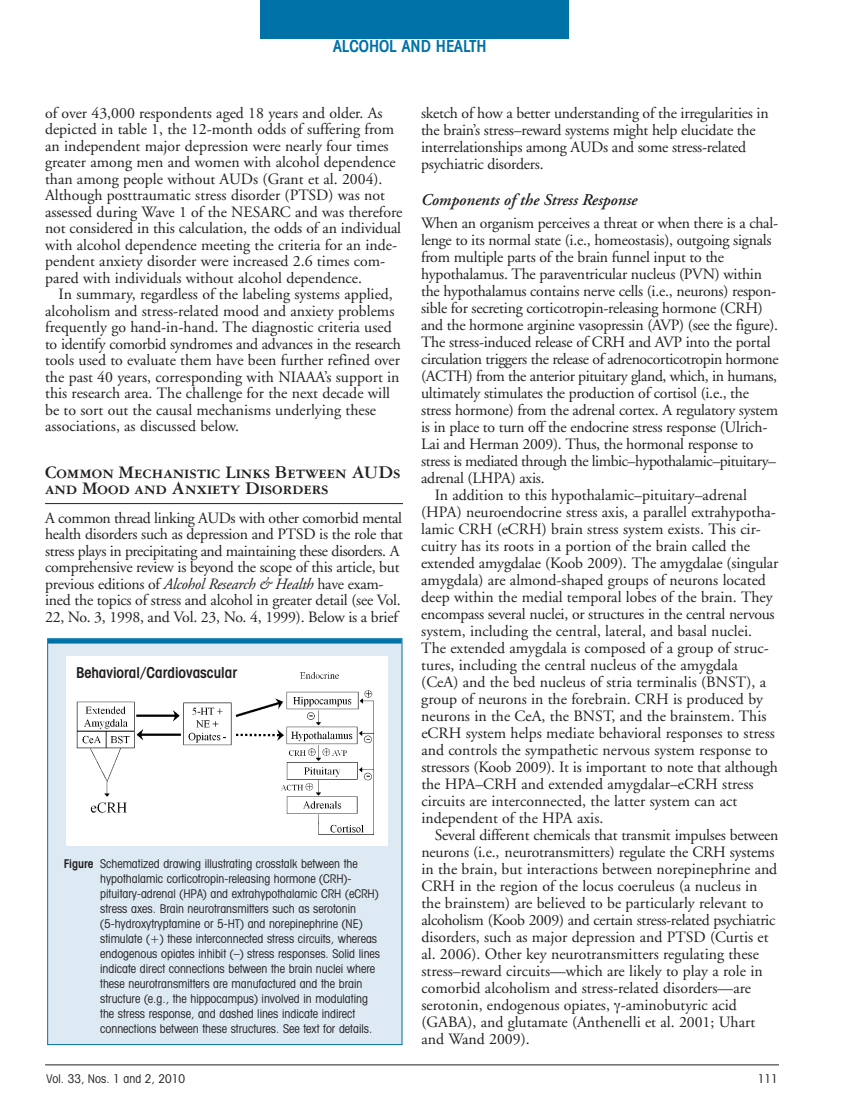
<style>
.page{position:relative;width:851px;height:1107px;background:#fff}
.page>*{position:absolute;margin:0;border:0;box-sizing:border-box;transform-origin:0 0}
.t1{font:18.75px/16.5px "Garamond Three Bold SC";color:#231f20}
.t2{font:italic 600 16.5px "Adobe Garamond";color:#231f20}
.t3{font:600 condensed 16.5px "Avant Garde IT Cby BT";color:#0072a7}
.t4{font:15.75px/17px "Adobe Garamond";color:#231f20}
.t5{font:600 condensed 15px "Avant Garde IT Cby BT";color:#231f20}
.t6{font:condensed 12px/15px "Avant Garde IT Cby BT";color:#231f20}
.s1{font-style:italic}
.s2{font-weight:600}
</style>
<div class="page">
<hr style="left:45px;top:503px;width:358px;height:1px;background:#231f20">
<hr style="left:45px;top:1065px;width:734px;height:1px;background:#231f20">
<div style="left:260px;top:0;width:309px;height:38px;background:#0072a7"></div>
<div style="left:48px;top:639px;width:353px;height:405px;background:#dde9f3"></div>
<div style="left:48px;top:639px;width:353px;height:5px;background:#0072a7"></div>
<div style="left:66px;top:657px;width:321px;height:189px;background:#fff"></div>
<img style="left:76px;top:673px;width:297px;height:162px">
<div style="left:71px;top:667px;width:170px;height:24px;background:#fff"></div>
<p class="t3" style="left:333px;top:40px;width:155px">ALCOHOL AND HEALTH</p>
<p class="t4" style="left:45px;top:106px;width:359px;line-height:16.5px">of over 43,000 respondents aged 18 years and older. As depicted in table 1, the 12-month odds of suffering from an independent major depression were nearly four times greater among men and women with alcohol dependence than among people without AUDs (Grant et al. 2004).<br>Although posttraumatic stress disorder (PTSD) was not assessed during Wave 1 of the NESARC and was therefore not considered in this calculation, the odds of an individual with alcohol dependence meeting the criteria for an inde&shy;pendent anxiety disorder were increased 2.6 times com&shy;pared with individuals without alcohol dependence.</p>
<p class="t4" style="left:45px;top:288px;width:357px;line-height:16.5px;text-indent:13px">In summary, regardless of the labeling systems applied, alcoholism and stress-related mood and anxiety problems frequently go hand-in-hand. The diagnostic criteria used to identify comorbid syndromes and advances in the research tools used to evaluate them have been further refined over the past 40 years, corresponding with NIAAA’s support in this research area. The challenge for the next decade will be to sort out the causal mechanisms underlying these associations, as discussed below.</p>
<h2 class="t1" style="left:45px;top:465px;width:357px">Common Mechanistic Links Between AUDs and Mood and Anxiety Disorders</h2>
<p class="t4" style="left:45px;top:511px;width:359px;line-height:16.5px">A common thread linking AUDs with other comorbid mental health disorders such as depression and PTSD is the role that stress plays in precipitating and maintaining these disorders. A comprehensive review is beyond the scope of this article, but previous editions of <span class="s1">Alcohol Research &amp; Health</span> have exam&shy;ined the topics of stress and alcohol in greater detail (see Vol.<br>22, No. 3, 1998, and Vol. 23, No. 4, 1999). Below is a brief</p>
<p class="t5" style="left:76px;top:667px;width:163px">Behavioral/Cardiovascular</p>
<p class="t6" style="left:100px;top:857px;width:281px;text-indent:-36px"><span class="s2">Figure</span> Schematized drawing illustrating crosstalk between the hypothalamic corticotropin-releasing hormone (CRH)- pituitary-adrenal (HPA) and extrahypothalamic CRH (eCRH) stress axes. Brain neurotransmitters such as serotonin (5-hydroxytryptamine or 5-HT) and norepinephrine (NE) stimulate (+) these interconnected stress circuits, whereas endogenous opiates inhibit (–) stress responses. Solid lines indicate direct connections between the brain nuclei where these neurotransmitters are manufactured and the brain structure (e.g., the hippocampus) involved in modulating the stress response, and dashed lines indicate indirect connections between these structures. See text for details.</p>
<p class="t4" style="left:421px;top:106px;width:349px">sketch of how a better understanding of the irregularities in the brain’s stress–reward systems might help elucidate the interrelationships among AUDs and some stress-related psychiatric disorders.</p>
<h3 class="t2" style="left:421px;top:193px;width:218px">Components of the Stress Response</h3>
<p class="t4" style="left:421px;top:216px;width:359px">When an organism perceives a threat or when there is a chal&shy;lenge to its normal state (i.e., homeostasis), outgoing signals from multiple parts of the brain funnel input to the hypothalamus. The paraventricular nucleus (PVN) within the hypothalamus contains nerve cells (i.e., neurons) respon&shy;sible for secreting corticotropin-releasing hormone (CRH) and the hormone arginine vasopressin (AVP) (see the figure).<br>The stress-induced release of CRH and AVP into the portal circulation triggers the release of adrenocorticotropin hormone (ACTH) from the anterior pituitary gland, which, in humans, ultimately stimulates the production of cortisol (i.e., the stress hormone) from the adrenal cortex. A regulatory system is in place to turn off the endocrine stress response (Ulrich-Lai and Herman 2009). Thus, the hormonal response to stress is mediated through the limbic–hypothalamic–pituitary– adrenal (LHPA) axis.</p>
<p class="t4" style="left:421px;top:488px;width:359px;text-indent:13px">In addition to this hypothalamic–pituitary–adrenal (HPA) neuroendocrine stress axis, a parallel extrahypotha&shy;lamic CRH (eCRH) brain stress system exists. This cir&shy;cuitry has its roots in a portion of the brain called the extended amygdalae (Koob 2009). The amygdalae (singular amygdala) are almond-shaped groups of neurons located deep within the medial temporal lobes of the brain. They encompass several nuclei, or structures in the central nervous system, including the central, lateral, and basal nuclei.<br>The extended amygdala is composed of a group of struc&shy;tures, including the central nucleus of the amygdala (CeA) and the bed nucleus of stria terminalis (BNST), a group of neurons in the forebrain. CRH is produced by neurons in the CeA, the BNST, and the brainstem. This eCRH system helps mediate behavioral responses to stress and controls the sympathetic nervous system response to stressors (Koob 2009). It is important to note that although the HPA–CRH and extended amygdalar–eCRH stress circuits are interconnected, the latter system can act independent of the HPA axis.</p>
<p class="t4" style="left:421px;top:828px;width:358px;text-indent:14px">Several different chemicals that transmit impulses between neurons (i.e., neurotransmitters) regulate the CRH systems in the brain, but interactions between norepinephrine and CRH in the region of the locus coeruleus (a nucleus in the brainstem) are believed to be particularly relevant to alcoholism (Koob 2009) and certain stress-related psychiatric disorders, such as major depression and PTSD (Curtis et al. 2006). Other key neurotransmitters regulating these stress–reward circuits—which are likely to play a role in comorbid alcoholism and stress-related disorders—are serotonin, endogenous opiates, -aminobutyric acid (GABA), and glutamate (Anthenelli et al. 2001; Uhart and Wand 2009).</p>
<p class="t6" style="left:47px;top:1072px;width:140px">Vol. 33, Nos. 1 and 2, 2010</p>
<p class="t6" style="left:758px;top:1072px;width:21px">111</p>
</div>
